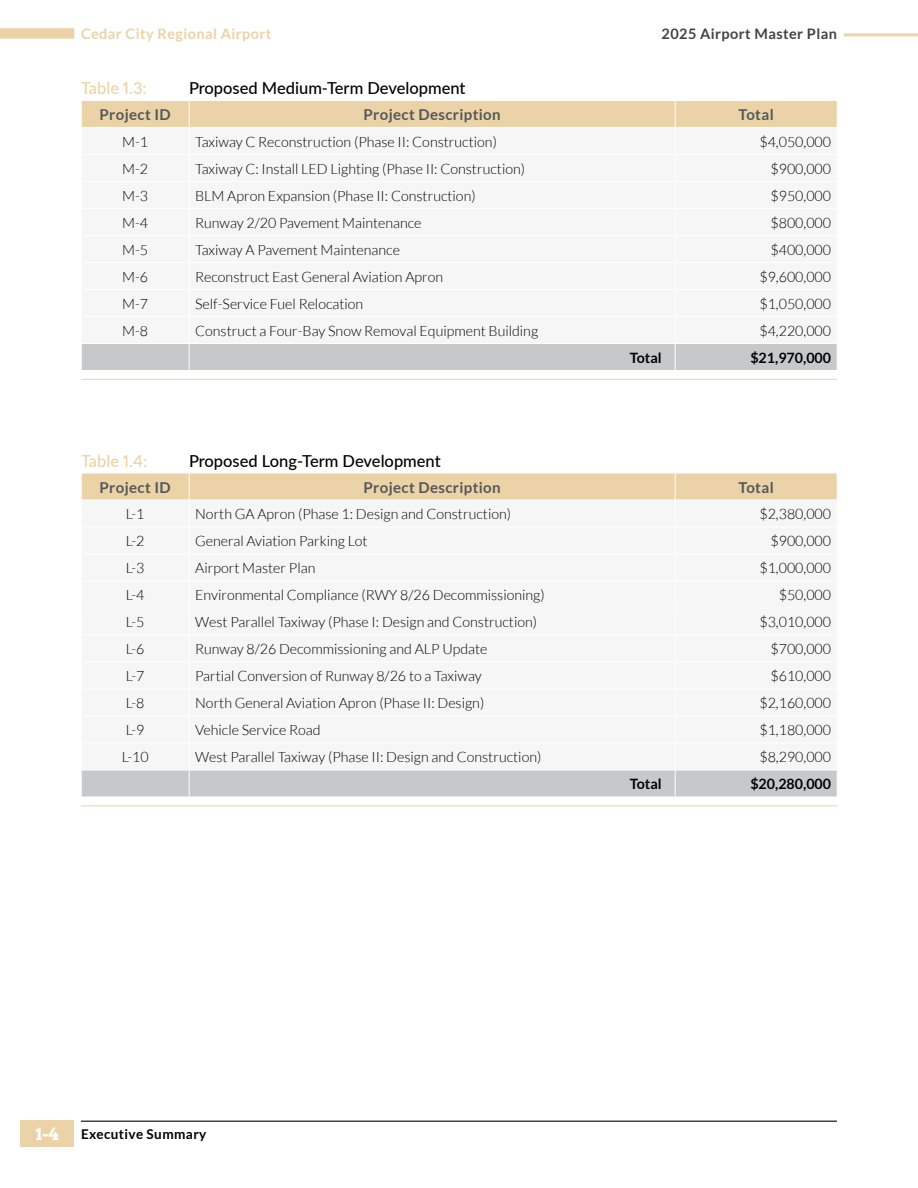
<style>
.page{position:relative;width:918px;height:1188px;background:#fff}
.page>*{position:absolute;margin:0;border:0;box-sizing:border-box;transform-origin:0 0}
.t1{font:500 16.5px "Lato";color:#000}
.t2{font:500 16.5px "Lato";color:#ebd3a7}
.t3{font:700 16.5px "Arvo";color:#fff}
.t4{font:700 15px "Lato";letter-spacing:.025em;color:#54585a}
.t5{font:700 14.4px "Lato";letter-spacing:.03em;color:#ebd3a7}
.t6{font:700 14.4px "Lato";letter-spacing:.03em;color:#424242}
.t7{font:300 14.25px "Lato";color:#000}
.t8{font:700 14.25px "Lato";color:#000}
.t9{font:700 13.5px "Lato";letter-spacing:.03em;color:#000}
</style>
<div class="page">
<div style="left:20px;top:1120px;width:54px;height:28px;background:#ebd3a7"></div>
<hr style="left:81px;top:1120px;width:756px;height:2px;background:#424242">
<hr style="left:845px;top:33px;width:71px;height:3px;background:#ebd3a7">
<div style="left:5px;top:28px;width:64px;height:11px;background:#ebd3a7"></div>
<hr style="left:81px;top:379px;width:756px;height:1px;background:#ebd3a7">
<hr style="left:81px;top:806px;width:756px;height:1px;background:#ebd3a7">
<svg style="left:81px;top:101px;width:756px;height:269px"></svg>
<svg style="left:81px;top:473px;width:756px;height:324px"></svg>
<p class="t5" style="left:81px;top:25px;width:192px">Cedar City Regional Airport</p>
<p class="t6" style="left:662px;top:25px;width:177px">2025 Airport Master Plan</p>
<p class="t2" style="left:81px;top:76px;width:67px">Table 1.3:</p>
<p class="t1" style="left:189px;top:76px;width:278px">Proposed Medium-Term Development</p>
<p class="t4" style="left:100px;top:106px;width:73px">Project ID</p>
<p class="t4" style="left:364px;top:106px;width:139px">Project Description</p>
<p class="t4" style="left:739px;top:106px;width:37px">Total</p>
<p class="t7" style="left:122px;top:134px;width:27px">M-1</p>
<p class="t7" style="left:195px;top:134px;width:303px">Taxiway C Reconstruction (Phase II: Construction)</p>
<p class="t7" style="left:759px;top:134px;width:73px">$4,050,000</p>
<p class="t7" style="left:122px;top:161px;width:27px">M-2</p>
<p class="t7" style="left:195px;top:161px;width:331px">Taxiway C: Install LED Lighting (Phase II: Construction)</p>
<p class="t7" style="left:771px;top:161px;width:62px">$900,000</p>
<p class="t7" style="left:122px;top:188px;width:27px">M-3</p>
<p class="t7" style="left:195px;top:188px;width:282px">BLM Apron Expansion (Phase II: Construction)</p>
<p class="t7" style="left:771px;top:188px;width:62px">$950,000</p>
<p class="t7" style="left:122px;top:215px;width:27px">M-4</p>
<p class="t7" style="left:195px;top:215px;width:228px">Runway 2/20 Pavement Maintenance</p>
<p class="t7" style="left:771px;top:215px;width:62px">$800,000</p>
<p class="t7" style="left:122px;top:242px;width:27px">M-5</p>
<p class="t7" style="left:195px;top:242px;width:206px">Taxiway A Pavement Maintenance</p>
<p class="t7" style="left:771px;top:242px;width:62px">$400,000</p>
<p class="t7" style="left:122px;top:269px;width:27px">M-6</p>
<p class="t7" style="left:195px;top:269px;width:250px">Reconstruct East General Aviation Apron</p>
<p class="t7" style="left:759px;top:269px;width:73px">$9,600,000</p>
<p class="t7" style="left:122px;top:296px;width:27px">M-7</p>
<p class="t7" style="left:195px;top:296px;width:170px">Self-Service Fuel Relocation</p>
<p class="t7" style="left:759px;top:296px;width:73px">$1,050,000</p>
<p class="t7" style="left:122px;top:323px;width:27px">M-8</p>
<p class="t7" style="left:195px;top:323px;width:344px">Construct a Four-Bay Snow Removal Equipment Building</p>
<p class="t7" style="left:759px;top:323px;width:73px">$4,220,000</p>
<p class="t8" style="left:630px;top:349px;width:33px">Total</p>
<p class="t8" style="left:750px;top:349px;width:82px">$21,970,000</p>
<p class="t2" style="left:81px;top:449px;width:68px">Table 1.4:</p>
<p class="t1" style="left:189px;top:449px;width:253px">Proposed Long-Term Development</p>
<p class="t4" style="left:100px;top:478px;width:73px">Project ID</p>
<p class="t4" style="left:364px;top:478px;width:139px">Project Description</p>
<p class="t4" style="left:739px;top:478px;width:37px">Total</p>
<p class="t7" style="left:126px;top:506px;width:20px">L-1</p>
<p class="t7" style="left:195px;top:506px;width:317px">North GA Apron (Phase 1: Design and Construction)</p>
<p class="t7" style="left:759px;top:506px;width:73px">$2,380,000</p>
<p class="t7" style="left:126px;top:533px;width:20px">L-2</p>
<p class="t7" style="left:195px;top:533px;width:174px">General Aviation Parking Lot</p>
<p class="t7" style="left:771px;top:533px;width:62px">$900,000</p>
<p class="t7" style="left:126px;top:560px;width:20px">L-3</p>
<p class="t7" style="left:195px;top:560px;width:122px">Airport Master Plan</p>
<p class="t7" style="left:759px;top:560px;width:73px">$1,000,000</p>
<p class="t7" style="left:126px;top:587px;width:20px">L-4</p>
<p class="t7" style="left:195px;top:587px;width:351px">Environmental Compliance (RWY 8/26 Decommissioning)</p>
<p class="t7" style="left:779px;top:587px;width:54px">$50,000</p>
<p class="t7" style="left:126px;top:614px;width:20px">L-5</p>
<p class="t7" style="left:195px;top:614px;width:343px">West Parallel Taxiway (Phase I: Design and Construction)</p>
<p class="t7" style="left:759px;top:614px;width:73px">$3,010,000</p>
<p class="t7" style="left:126px;top:641px;width:20px">L-6</p>
<p class="t7" style="left:195px;top:641px;width:294px">Runway 8/26 Decommissioning and ALP Update</p>
<p class="t7" style="left:771px;top:641px;width:62px">$700,000</p>
<p class="t7" style="left:126px;top:668px;width:20px">L-7</p>
<p class="t7" style="left:195px;top:668px;width:288px">Partial Conversion of Runway 8/26 to a Taxiway</p>
<p class="t7" style="left:771px;top:668px;width:62px">$610,000</p>
<p class="t7" style="left:126px;top:695px;width:20px">L-8</p>
<p class="t7" style="left:195px;top:695px;width:291px">North General Aviation Apron (Phase II: Design)</p>
<p class="t7" style="left:759px;top:695px;width:73px">$2,160,000</p>
<p class="t7" style="left:126px;top:722px;width:20px">L-9</p>
<p class="t7" style="left:195px;top:722px;width:127px">Vehicle Service Road</p>
<p class="t7" style="left:759px;top:722px;width:73px">$1,180,000</p>
<p class="t7" style="left:122px;top:749px;width:28px">L-10</p>
<p class="t7" style="left:195px;top:749px;width:348px">West Parallel Taxiway (Phase II: Design and Construction)</p>
<p class="t7" style="left:759px;top:749px;width:73px">$8,290,000</p>
<p class="t8" style="left:630px;top:776px;width:33px">Total</p>
<p class="t8" style="left:750px;top:776px;width:82px">$20,280,000</p>
<p class="t3" style="left:36px;top:1124px;width:24px">1-4</p>
<p class="t9" style="left:81px;top:1127px;width:127px">Executive Summary</p>
</div>
